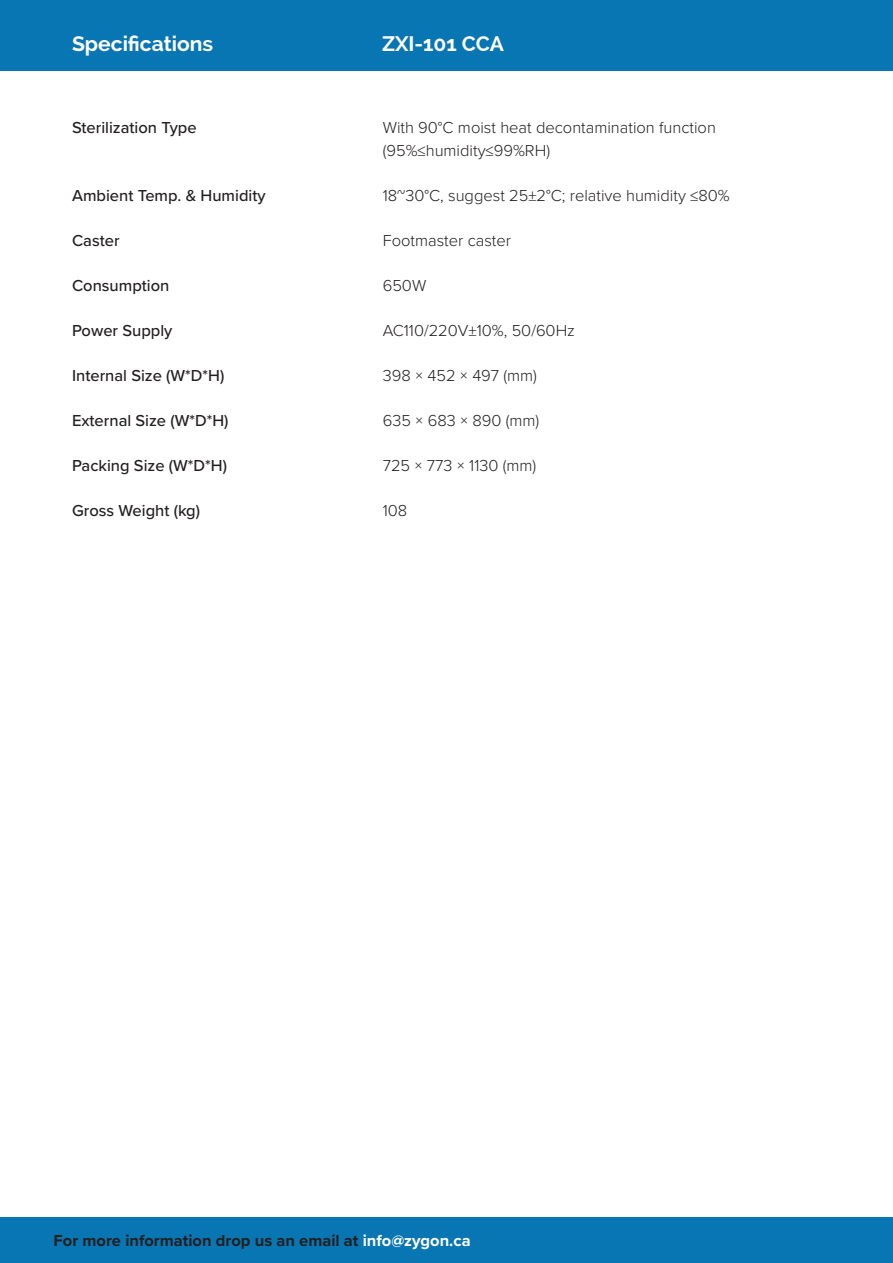
<style>
.page{position:relative;width:893px;height:1263px;background:#fff}
.page>*{position:absolute;margin:0;border:0;box-sizing:border-box;transform-origin:0 0}
.t1{font:700 21px "Raleway";color:#fff}
.t2{font:300 16.5px/22.5px "Proxima Nova";color:#231f20}
.t3{font:500 16.5px "Proxima Nova";color:#231f20}
.t4{font:700 16.5px "Proxima Nova";color:#231f20}
.s1{color:#fff}
</style>
<div class="page">
<div style="left:0;top:1217px;width:892px;height:46px;background:#0976b4"></div>
<div style="left:0;top:0;width:893px;height:71px;background:#0976b4"></div>
<p class="t1" style="left:72px;top:32px;width:143px">Specifications</p>
<p class="t1" style="left:382px;top:32px;width:123px">ZXI-101 CCA</p>
<p class="t3" style="left:72px;top:116px;width:126px">Sterilization Type</p>
<p class="t3" style="left:72px;top:183px;width:195px">Ambient Temp. &amp; Humidity</p>
<p class="t3" style="left:72px;top:228px;width:49px">Caster</p>
<p class="t3" style="left:72px;top:273px;width:99px">Consumption</p>
<p class="t3" style="left:72px;top:318px;width:102px">Power Supply</p>
<p class="t3" style="left:72px;top:363px;width:154px">Internal Size (W*D*H)</p>
<p class="t3" style="left:72px;top:408px;width:158px">External Size (W*D*H)</p>
<p class="t3" style="left:72px;top:453px;width:156px">Packing Size (W*D*H)</p>
<p class="t3" style="left:72px;top:498px;width:130px">Gross Weight (kg)</p>
<p class="t2" style="left:383px;top:116px;width:335px">With 90°C moist heat decontamination function (95%≤humidity≤99%RH)</p>
<p class="t2" style="left:383px;top:183px;width:348px">18~30°C, suggest 25±2°C; relative humidity ≤80%</p>
<p class="t2" style="left:383px;top:228px;width:130px">Footmaster caster</p>
<p class="t2" style="left:383px;top:273px;width:45px">650W</p>
<p class="t2" style="left:383px;top:318px;width:194px">AC110/220V±10%, 50/60Hz</p>
<p class="t2" style="left:383px;top:363px;width:156px">398 × 452 × 497 (mm)</p>
<p class="t2" style="left:383px;top:408px;width:158px">635 × 683 × 890 (mm)</p>
<p class="t2" style="left:383px;top:453px;width:155px">725 × 773 × 1130 (mm)</p>
<p class="t2" style="left:383px;top:498px;width:26px">108</p>
<p class="t4" style="left:53px;top:1228px;width:419px">For more information drop us an email at <span class="s1">info@zygon.ca</span></p>
</div>
